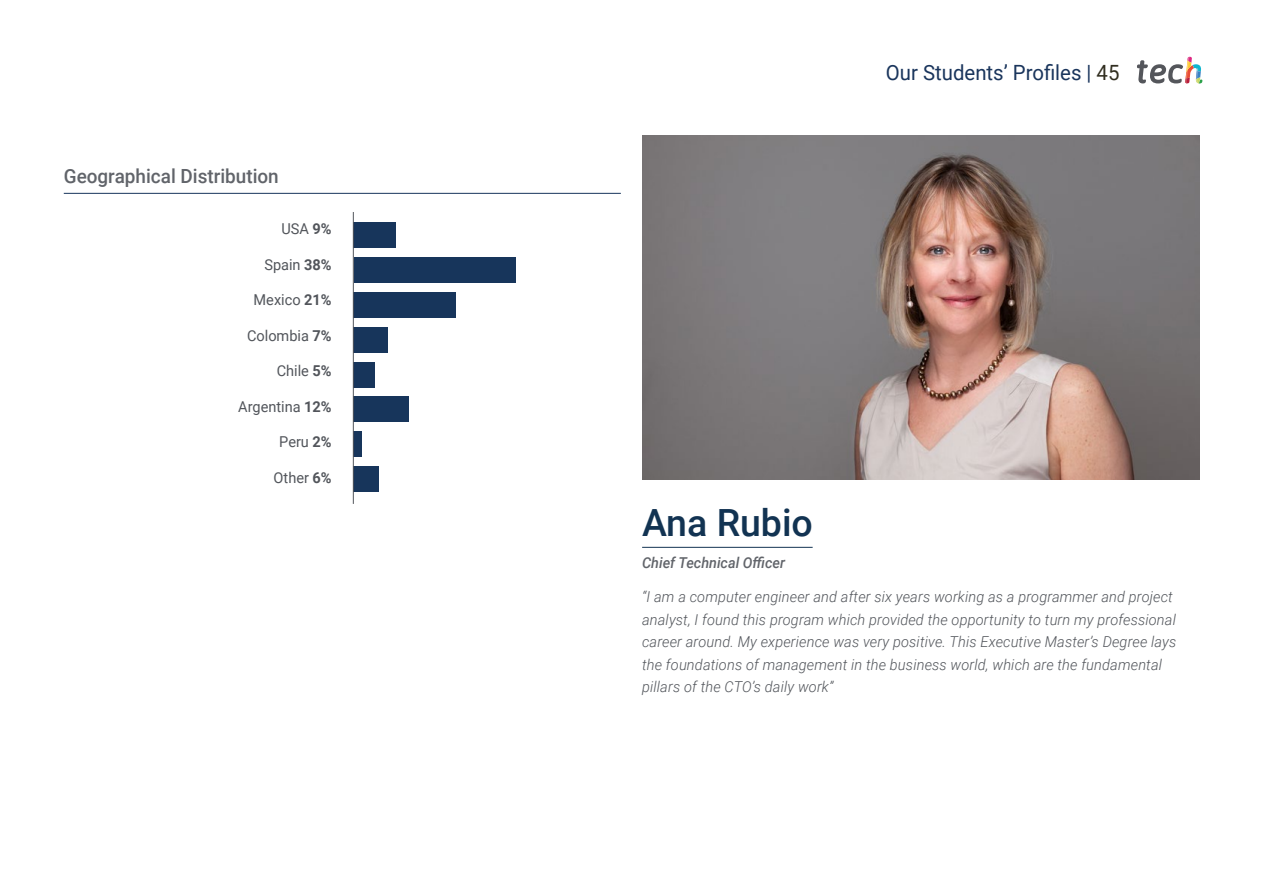
<style>
.page{position:relative;width:1263px;height:893px;background:#fff}
.page>*{position:absolute;margin:0;border:0;box-sizing:border-box;transform-origin:0 0}
.t1{font:500 37.5px "Roboto";color:#123352}
.t2{font:21px "Roboto";color:#1a355c}
.t3{font:500 19.5px "Roboto";color:#61646a}
.t4{font:italic 300 15px/22.5px "Roboto";letter-spacing:.01em;color:#52555b}
.t5{font:15px "Roboto";color:#52555b}
.t6{font:italic 500 15px "Roboto";color:#61646a;scale:.96 1}
.s1{font-weight:700}
.s2{color:#312e20}
</style>
<div class="page">
<hr style="left:642px;top:547px;width:171px;height:1px;background:#123352">
<hr style="left:64px;top:193px;width:557px;height:1px;background:#17355b">
<div style="left:353px;top:223px;width:43px;height:25px;background:#17355b"></div>
<div style="left:353px;top:397px;width:56px;height:25px;background:#17355b"></div>
<div style="left:354px;top:257px;width:161px;height:26px;background:#17355b"></div>
<div style="left:353px;top:431px;width:9px;height:26px;background:#17355b"></div>
<div style="left:353px;top:292px;width:102px;height:26px;background:#17355b"></div>
<div style="left:353px;top:466px;width:26px;height:26px;background:#17355b"></div>
<div style="left:353px;top:327px;width:34px;height:26px;background:#17355b"></div>
<div style="left:353px;top:362px;width:22px;height:25px;background:#17355b"></div>
<hr style="left:353px;top:212px;width:1px;height:292px;background:#52555b">
<svg style="left:1137px;top:57px;width:65px;height:27px"></svg>
<img style="left:642px;top:136px;width:557px;height:343px">
<h3 class="t3" style="left:64px;top:162px;width:217px">Geographical Distribution</h3>
<p class="t5" style="left:281px;top:218px;width:52px">USA <span class="s1">9%</span></p>
<p class="t5" style="left:264px;top:254px;width:69px">Spain <span class="s1">38%</span></p>
<p class="t5" style="left:254px;top:289px;width:80px">Mexico <span class="s1">21%</span></p>
<p class="t5" style="left:247px;top:325px;width:86px">Colombia <span class="s1">7%</span></p>
<p class="t5" style="left:277px;top:360px;width:56px">Chile <span class="s1">5%</span></p>
<p class="t5" style="left:238px;top:396px;width:95px">Argentina <span class="s1">12%</span></p>
<p class="t5" style="left:279px;top:431px;width:54px">Peru <span class="s1">2%</span></p>
<p class="t5" style="left:274px;top:467px;width:60px">Other <span class="s1">6%</span></p>
<h2 class="t2" style="left:886px;top:57px;width:235px">Our Students’ Profiles | <span class="s2">45</span></h2>
<h1 class="t1" style="left:642px;top:496px;width:172px">Ana Rubio</h1>
<p class="t6" style="left:642px;top:552px;width:150px">Chief Technical Officer</p>
<p class="t4" style="left:642px;top:585px;width:536px">“I am a computer engineer and after six years working as a programmer and project analyst, I found this program which provided the opportunity to turn my professional career around. My experience was very positive. This Executive Master’s Degree lays the foundations of management in the business world, which are the fundamental pillars of the CTO’s daily work”</p>
</div>
